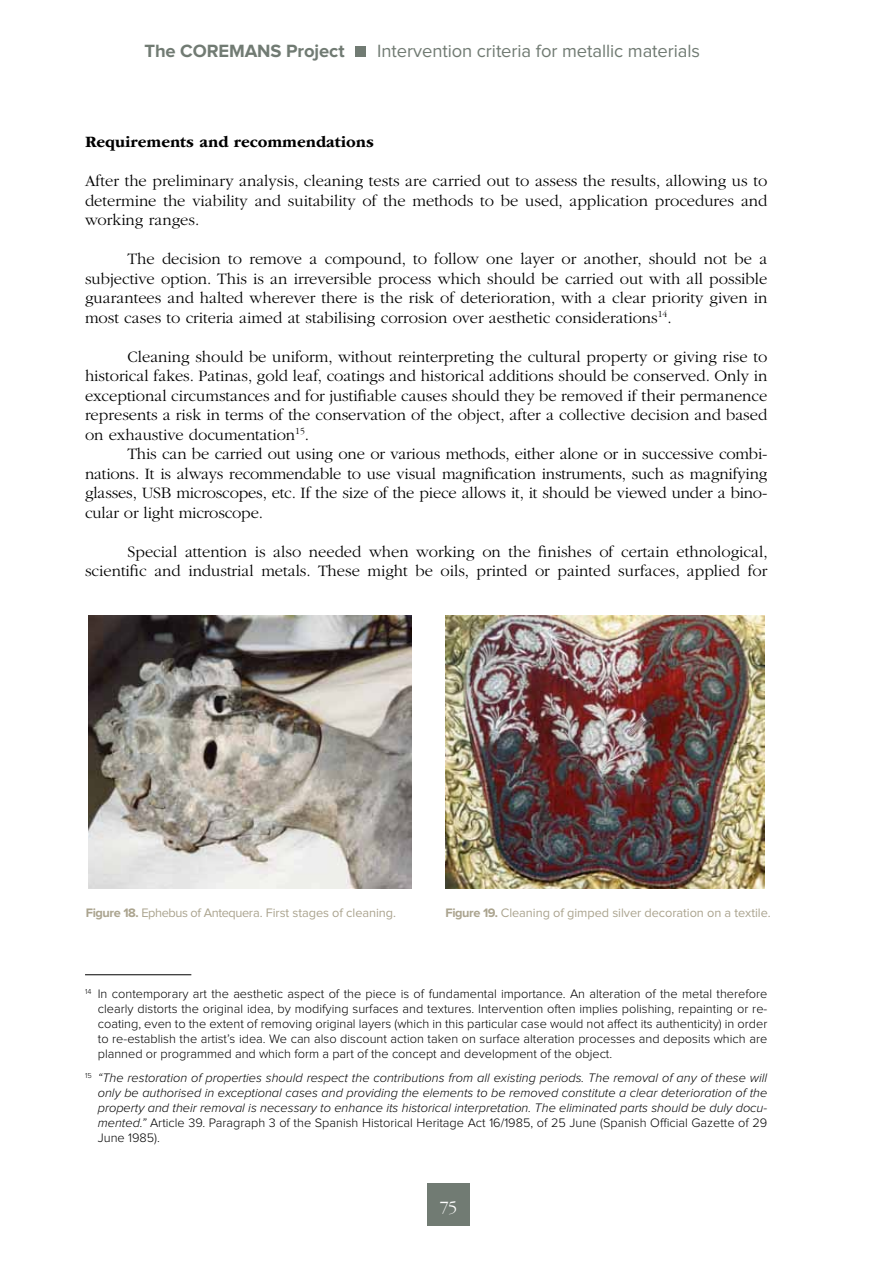
<style>
.page{position:relative;width:893px;height:1263px;background:#fff}
.page>*{position:absolute;margin:0;border:0;box-sizing:border-box;transform-origin:0 0}
.t1{font:18.45px "Proxima Nova";letter-spacing:-.005em;color:#717b73}
.t2{font:700 18.45px "Proxima Nova";letter-spacing:-.005em;color:#717b73}
.t3{font:300 18px "ITC Garamond Std";color:#fff}
.t4{font:300 16.5px/19.5px "ITC Garamond Std";color:#000;text-align:justify}
.t5{font:700 16.5px "ITC Garamond Std";color:#000}
.t6{font:300 12.75px/15px "Proxima Nova";color:#000;text-align:justify}
.t7{font:italic 300 12.75px/15px "Proxima Nova";color:#000;text-align:justify}
.t8{font:12.75px "Proxima Nova";letter-spacing:-.005em;color:#aba48f}
.s1{font-size:17.25px}
.s2{font-weight:700}
.s3{font-style:normal}
</style>
<div class="page">
<div style="left:356px;top:46px;width:10px;height:10px;background:#717b73"></div>
<div style="left:427px;top:1184px;width:43px;height:42px;background:#717b73"></div>
<hr style="left:85px;top:974px;width:106px;height:1px;background:#000">
<img style="left:88px;top:615px;width:323px;height:273px">
<img style="left:445px;top:615px;width:319px;height:273px">
<p class="t2" style="left:144px;top:42px;width:202px">The COREMANS Project</p>
<p class="t1" style="left:377px;top:42px;width:324px">Intervention criteria for metallic materials</p>
<p class="t5" style="left:85px;top:133px;width:290px">Requirements and recommendations</p>
<p class="t4" style="left:85px;top:171px;width:684px">After the preliminary analysis, cleaning tests are carried out to assess the results, allowing us to determine the viability and suitability of the methods to be used, application procedures and working ranges.</p>
<p class="t4" style="left:85px;top:249px;width:684px;text-indent:43px">The decision to remove a compound, to follow one layer or another, should not be a subjective option. This is an irreversible process which should be carried out with all possible guarantees and halted wherever there is the risk of deterioration, with a clear priority given in most cases to criteria aimed at stabilising corrosion over aesthetic considerations<sup>14</sup>.</p>
<p class="t4" style="left:85px;top:347px;width:684px;text-indent:43px">Cleaning should be uniform, without reinterpreting the cultural property or giving rise to historical fakes. Patinas, gold leaf, coatings and historical additions should be conserved. Only in exceptional circumstances and for justifiable causes should they be removed if <span class="s1">their</span> permanence represents a risk in terms of the conservation of the object, after a collective decision and based on exhaustive documentation<sup>15</sup>.</p>
<p class="t4" style="left:85px;top:444px;width:684px;text-indent:43px">This can be carried out using one or various methods, either alone or in successive combi&shy;nations. It is always recommendable to use visual magnification instruments, such as magnifying glasses, USB microscopes, etc. If the size of the piece allows it, it should be viewed under a bino&shy;cular or light microscope.</p>
<p class="t4" style="left:85px;top:542px;width:684px;text-align:right">Special attention is also needed when working on the finishes of certain ethnological, scientific and industrial metals. These might be oils, printed or painted surfaces, applied for</p>
<p class="t8" style="left:86px;top:907px;width:312px"><span class="s2">Figure 18.</span> Ephebus of Antequera. First stages of cleaning.</p>
<p class="t8" style="left:445px;top:907px;width:327px"><span class="s2">Figure 19.</span> Cleaning of gimped silver decoration on a textile.</p>
<p class="t6" style="left:98px;top:987px;width:671px;text-indent:-13px"><sup>14</sup> In contemporary art the aesthetic aspect of the piece is of fundamental importance. An alteration of the metal therefore clearly distorts the original idea, by modifying surfaces and textures. Intervention often implies polishing, repainting or re&shy;coating, even to the extent of removing original layers (which in this particular case would not affect its authenticity) in order to re-establish the artist’s idea. We can also discount action taken on surface alteration processes and deposits which are planned or programmed and which form a part of the concept and development of the object.</p>
<p class="t7" style="left:98px;top:1070px;width:671px;text-indent:-13px"><sup>15</sup> “The restoration of properties should respect the contributions from all existing periods. The removal of any of these will only be authorised in exceptional cases and providing the elements to be removed constitute a clear deterioration of the property and their removal is necessary to enhance its historical interpretation. The eliminated parts should be duly docu&shy;mented.” <span class="s3">Article 39. Paragraph 3 of the Spanish Historical Heritage Act 16/1985, of 25 June (Spanish Official Gazette of 29<br>June 1985).</span></p>
<p class="t3" style="left:440px;top:1197px;width:19px">75</p>
</div>
